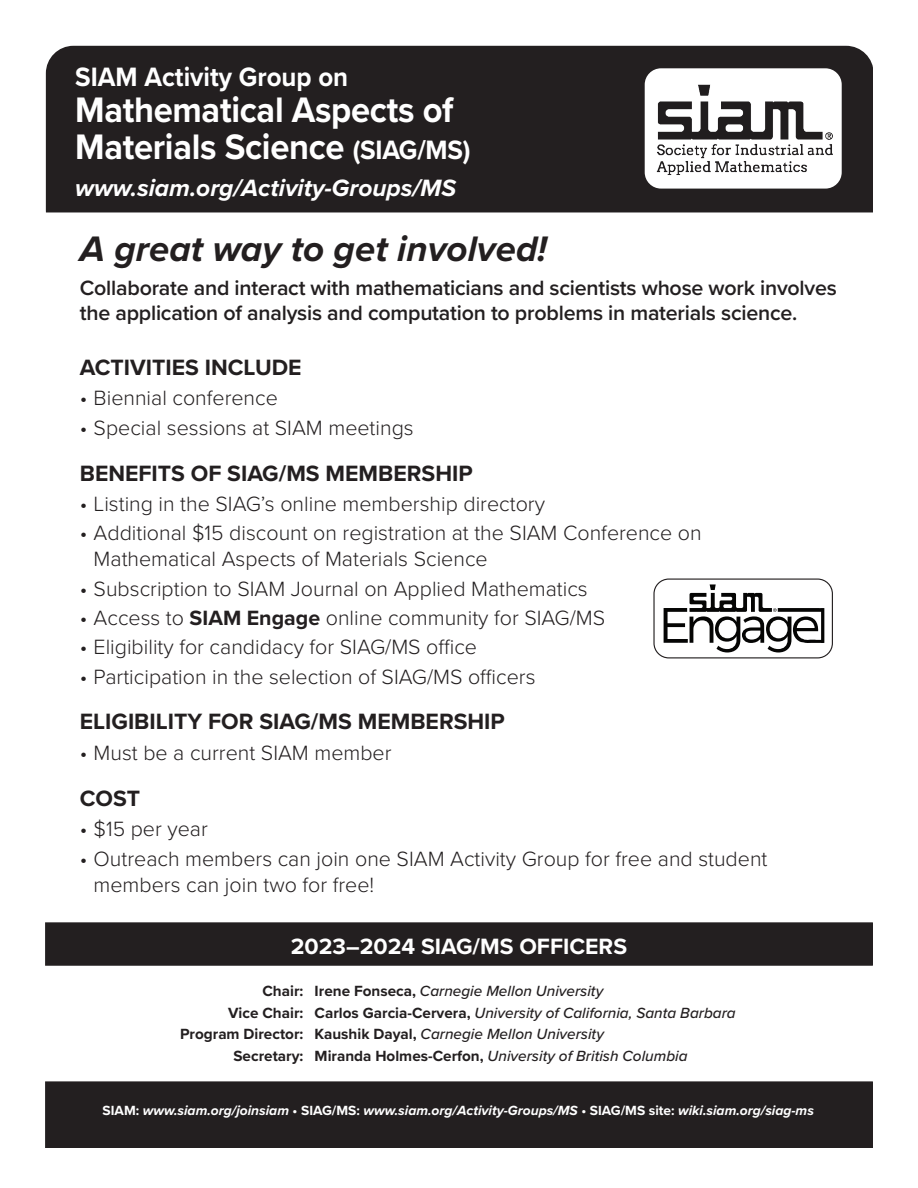
<style>
.page{position:relative;width:918px;height:1188px;background:#fff}
.page>*{position:absolute;margin:0;border:0;box-sizing:border-box;transform-origin:0 0}
.t1{font:700 36.75px/36.8px "Proxima Nova";letter-spacing:-.01em;color:#fff;scale:.94 1}
.t2{font:italic 700 36.75px "Proxima Nova";color:#231f20}
.t3{font:700 27.6px "Proxima Nova";color:#fff;scale:.94 1}
.t4{font:italic 700 24.45px "Proxima Nova";color:#fff}
.t5{font:700 22.95px "Proxima Nova";color:#231f20}
.t6{font:700 22.95px "Proxima Nova";color:#fff}
.t7{font:300 21.45px/26px "Proxima Nova";color:#231f20}
.t8{font:600 21.45px/24.5px "Proxima Nova";letter-spacing:-.01em;color:#231f20}
.t9{font:italic 500 15.3px/21.6px "Proxima Nova";color:#231f20}
.t10{font:700 15.3px/21.6px "Proxima Nova";color:#231f20;text-align:right}
.t11{font:italic 700 13.8px "Proxima Nova";color:#fff}
.s1{font-size:27.6px}
.s2{font-weight:700}
.s3{font-weight:700;font-style:normal}
.s4{font-style:normal}
</style>
<div class="page">
<div style="left:46px;top:1081px;width:826px;height:67px;background:#231f20"></div>
<div style="left:46px;top:46px;width:826px;height:166px;background:#231f20"></div>
<div style="left:46px;top:923px;width:826px;height:42px;background:#231f20"></div>
<div style="left:46px;top:922px;width:826px;height:44px;border:2px solid #231f20"></div>
<svg style="left:46px;top:212px;width:826px;height:1px"></svg>
<div style="left:645px;top:68px;width:197px;height:121px;background:#fff;border-radius:16px"></div>
<img style="left:656px;top:84px;width:177px;height:91px">
<svg style="left:664px;top:584px;width:161px;height:69px"></svg>
<div style="left:653px;top:579px;width:180px;height:79px;border:1px solid #231f20;border-radius:15px"></div>
<p class="t3" style="left:75px;top:56px;width:292px">SIAM Activity Group on</p>
<h1 class="t1" style="left:75px;top:91px;width:422px">Mathematical Aspects of<br>Materials Science <span class="s1">(SIAG/MS)</span></h1>
<p class="t4" style="left:75px;top:169px;width:382px">www.siam.org/Activity-Groups/MS</p>
<h1 class="t2" style="left:80px;top:221px;width:469px">A great way to get involved!</h1>
<p class="t8" style="left:80px;top:275px;width:759px">Collaborate and interact with mathematicians and scientists whose work involves the application of analysis and computation to problems in materials science.</p>
<p class="t5" style="left:80px;top:350px;width:223px">ACTIVITIES INCLUDE</p>
<p class="t7" style="left:80px;top:384px;width:200px">• Biennial conference</p>
<p class="t7" style="left:80px;top:413px;width:335px">• Special sessions at SIAM meetings</p>
<p class="t5" style="left:80px;top:456px;width:394px">BENEFITS OF SIAG/MS MEMBERSHIP</p>
<p class="t7" style="left:80px;top:490px;width:467px">• Listing in the SIAG’s online membership directory</p>
<p class="t7" style="left:94px;top:519px;width:610px;text-indent:-14px">• Additional $15 discount on registration at the SIAM Conference on<br>Mathematical Aspects of Materials Science</p>
<p class="t7" style="left:80px;top:574px;width:509px">• Subscription to SIAM Journal on Applied Mathematics</p>
<p class="t7" style="left:80px;top:604px;width:527px">• Access to <span class="s2">SIAM Engage</span> online community for SIAG/MS</p>
<p class="t7" style="left:80px;top:633px;width:399px">• Eligibility for candidacy for SIAG/MS office</p>
<p class="t7" style="left:80px;top:662px;width:457px">• Participation in the selection of SIAG/MS officers</p>
<p class="t5" style="left:80px;top:705px;width:427px">ELIGIBILITY FOR SIAG/MS MEMBERSHIP</p>
<p class="t7" style="left:80px;top:739px;width:313px">• Must be a current SIAM member</p>
<p class="t5" style="left:80px;top:781px;width:62px">COST</p>
<p class="t7" style="left:80px;top:815px;width:129px">• $15 per year</p>
<p class="t7" style="left:94px;top:844px;width:675px;text-indent:-14px">• Outreach members can join one SIAM Activity Group for free and student members can join two for free!</p>
<p class="t6" style="left:291px;top:929px;width:338px">2023–2024 SIAG/MS OFFICERS</p>
<p class="t10" style="left:180px;top:980px;width:125px">Chair:<br>Vice Chair:<br>Program Director:<br>Secretary:</p>
<p class="t9" style="left:315px;top:979px;width:423px"><span class="s3">Irene Fonseca,</span> Carnegie Mellon University<br><span class="s3">Carlos Garcia-Cervera,</span> University of California, Santa Barbara <span class="s3">Kaushik Dayal,</span> Carnegie Mellon University<br><span class="s3">Miranda Holmes-Cerfon,</span> University of British Columbia</p>
<p class="t11" style="left:103px;top:1100px;width:713px"><span class="s4">SIAM:</span> www.siam.org/joinsiam <span class="s4">• SIAG/MS:</span> www.siam.org/Activity-Groups/MS <span class="s4">• SIAG/MS site:</span> wiki.siam.org/siag-ms</p>
</div>
